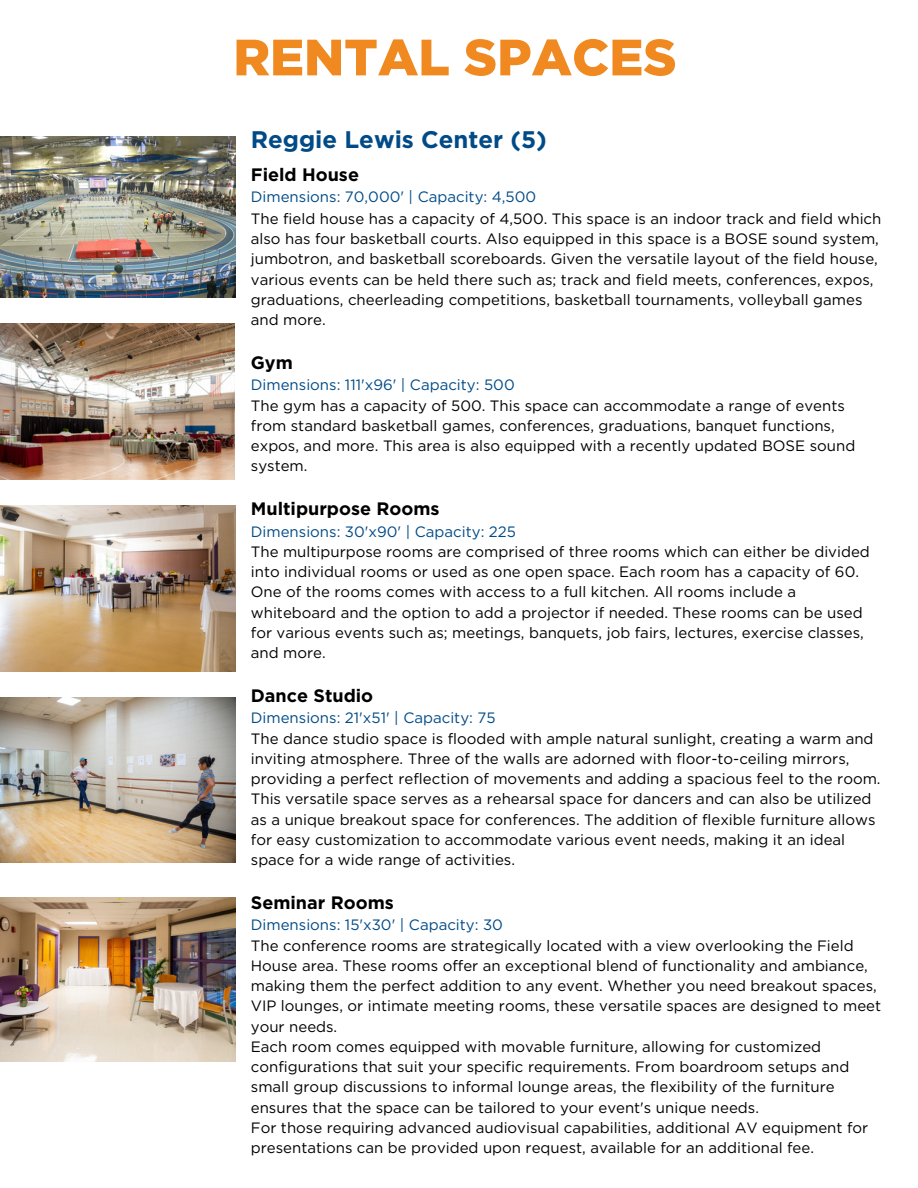
<style>
.page{position:relative;width:918px;height:1188px;background:#fff}
.page>*{position:absolute;margin:0;border:0;box-sizing:border-box;transform-origin:0 0}
.t1{font:900 51px "Gotham";color:#f08920}
.t2{font:700 24px "Gotham";color:#004b87}
.t3{font:700 18px "Gotham";color:#000}
.t4{font:15px/20.2px "Gotham";color:#000}
.t5{font:15px "Gotham";color:#004b87}
</style>
<div class="page">
<img style="left:0;top:136px;width:235px;height:161px">
<img style="left:0;top:324px;width:235px;height:156px">
<img style="left:0;top:897px;width:235px;height:164px">
<img style="left:0;top:697px;width:235px;height:165px">
<img style="left:0;top:506px;width:235px;height:165px">
<p class="t1" style="left:233px;top:26px;width:445px">RENTAL SPACES</p>
<p class="t2" style="left:251px;top:125px;width:298px">Reggie Lewis Center (5)</p>
<p class="t3" style="left:251px;top:164px;width:110px">Field House</p>
<p class="t5" style="left:251px;top:188px;width:287px">Dimensions: 70,000' | Capacity: 4,500</p>
<p class="t4" style="left:251px;top:208px;width:632px">The field house has a capacity of 4,500. This space is an indoor track and field which also has four basketball courts. Also equipped in this space is a BOSE sound system, jumbotron, and basketball scoreboards. Given the versatile layout of the field house, various events can be held there such as; track and field meets, conferences, expos, graduations, cheerleading competitions, basketball tournaments, volleyball games and more.</p>
<p class="t3" style="left:251px;top:352px;width:44px">Gym</p>
<h2 class="t5" style="left:251px;top:376px;width:265px">Dimensions: 111'x96' | Capacity: 500</h2>
<p class="t4" style="left:251px;top:395px;width:606px">The gym has a capacity of 500. This space can accommodate a range of events from standard basketball games, conferences, graduations, banquet functions, expos, and more. This area is also equipped with a recently updated BOSE sound system.</p>
<p class="t3" style="left:251px;top:498px;width:190px">Multipurpose Rooms</p>
<p class="t5" style="left:251px;top:522px;width:267px">Dimensions: 30'x90' | Capacity: 225</p>
<p class="t4" style="left:251px;top:541px;width:620px">The multipurpose rooms are comprised of three rooms which can either be divided into individual rooms or used as one open space. Each room has a capacity of 60.<br>One of the rooms comes with access to a full kitchen. All rooms include a whiteboard and the option to add a projector if needed. These rooms can be used for various events such as; meetings, banquets, job fairs, lectures, exercise classes, and more.</p>
<p class="t3" style="left:251px;top:685px;width:124px">Dance Studio</p>
<p class="t5" style="left:251px;top:709px;width:246px">Dimensions: 21'x51' | Capacity: 75</p>
<p class="t4" style="left:251px;top:728px;width:631px">The dance studio space is flooded with ample natural sunlight, creating a warm and inviting atmosphere. Three of the walls are adorned with floor-to-ceiling mirrors, providing a perfect reflection of movements and adding a spacious feel to the room.<br>This versatile space serves as a rehearsal space for dancers and can also be utilized as a unique breakout space for conferences. The addition of flexible furniture allows for easy customization to accommodate various event needs, making it an ideal space for a wide range of activities.</p>
<p class="t3" style="left:251px;top:892px;width:144px">Seminar Rooms</p>
<p class="t5" style="left:251px;top:916px;width:254px">Dimensions: 15'x30' | Capacity: 30</p>
<p class="t4" style="left:251px;top:935px;width:632px">The conference rooms are strategically located with a view overlooking the Field House area. These rooms offer an exceptional blend of functionality and ambiance, making them the perfect addition to any event. Whether you need breakout spaces, VIP lounges, or intimate meeting rooms, these versatile spaces are designed to meet your needs.</p>
<p class="t4" style="left:251px;top:1036px;width:600px">Each room comes equipped with movable furniture, allowing for customized configurations that suit your specific requirements. From boardroom setups and small group discussions to informal lounge areas, the flexibility of the furniture ensures that the space can be tailored to your event's unique needs.</p>
<p class="t4" style="left:251px;top:1117px;width:619px">For those requiring advanced audiovisual capabilities, additional AV equipment for presentations can be provided upon request, available for an additional fee.</p>
</div>
